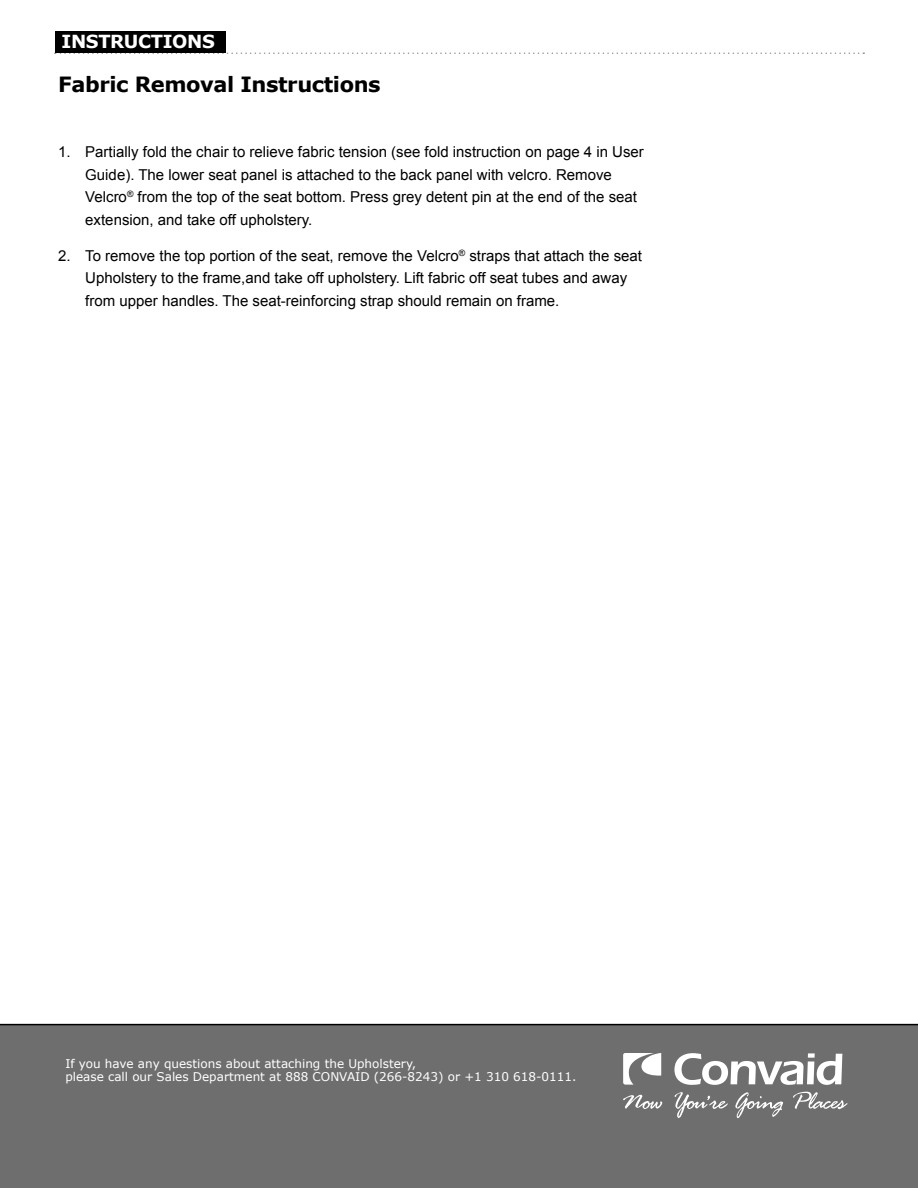
<style>
.page{position:relative;width:918px;height:1188px;background:#fff}
.page>*{position:absolute;margin:0;border:0;box-sizing:border-box;transform-origin:0 0}
.t1{font:700 21px "Verdana";letter-spacing:-.02em;color:#000}
.t2{font:700 18px "Verdana";letter-spacing:-.02em;color:#fff}
.t3{font:15px/22.5px "Arial";color:#000}
.t4{font:12px/13.5px "Verdana";color:#fff}
</style>
<div class="page">
<div style="left:0;top:1026px;width:918px;height:162px;background:#6e6e6e"></div>
<hr style="left:0;top:1024px;width:918px;height:1px;background:#000">
<svg style="left:55px;top:52px;width:809px;height:2px"></svg>
<svg style="left:623px;top:1095px;width:39px;height:14px"></svg>
<svg style="left:675px;top:1092px;width:53px;height:26px"></svg>
<svg style="left:735px;top:1092px;width:48px;height:26px"></svg>
<svg style="left:793px;top:1092px;width:54px;height:17px"></svg>
<svg style="left:623px;top:1053px;width:38px;height:32px"></svg>
<svg style="left:674px;top:1053px;width:168px;height:32px"></svg>
<div style="left:55px;top:31px;width:171px;height:21px;background:#000"></div>
<p class="t2" style="left:62px;top:30px;width:155px">INSTRUCTIONS</p>
<h1 class="t1" style="left:58px;top:71px;width:324px">Fabric Removal Instructions</h1>
<p class="t3" style="left:85px;top:141px;width:560px;text-indent:-27px">1. Partially fold the chair to relieve fabric tension (see fold instruction on page 4 in User Guide). The lower seat panel is attached to the back panel with velcro. Remove Velcro<sup>®</sup> from the top of the seat bottom. Press grey detent pin at the end of the seat extension, and take off upholstery.</p>
<p class="t3" style="left:85px;top:244px;width:558px;text-indent:-27px">2. To remove the top portion of the seat, remove the Velcro<sup>®</sup> straps that attach the seat<br>Upholstery to the frame,and take off upholstery. Lift fabric off seat tubes and away from upper handles. The seat-reinforcing strap should remain on frame.</p>
<p class="t4" style="left:65px;top:1056px;width:513px">If you have any questions about attaching the Upholstery,<br>please call our Sales Department at 888 CONVAID (266-8243) or +1 310 618-0111.</p>
</div>
